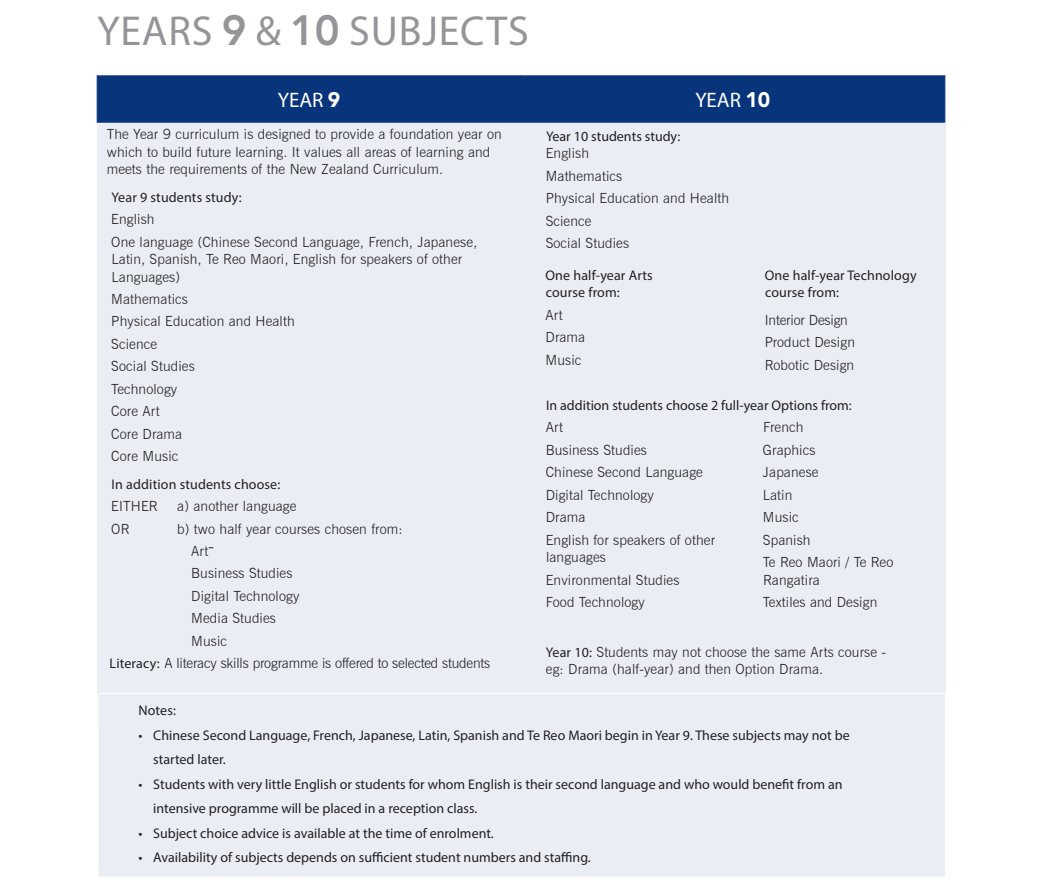
<style>
.page{position:relative;width:1042px;height:893px;background:#fff}
.page>*{position:absolute;margin:0;border:0;box-sizing:border-box;transform-origin:0 0}
.t1{font:42px "Myriad Pro";letter-spacing:.02em;color:#939598}
.t2{font:21px "Myriad Pro";color:#fff}
.t3{font:300 14px/22.4px "News Gothic BT";letter-spacing:.01em;color:#231f20}
.t4{font:14px/17.5px "Myriad Pro";color:#231f20}
.t5{font:300 14px "News Gothic BT";letter-spacing:-.01em;color:#231f20}
.s1{font-family:"Avenir";font-weight:800}
.s2{font-family:"Avenir";font-weight:900}
.s3{font-family:"Myriad Pro";font-weight:400}
</style>
<div class="page">
<div style="left:97px;top:75px;width:849px;height:648px;background:#ebedf5"></div>
<div style="left:98px;top:75px;width:846px;height:48px;background:#08347b"></div>
<hr style="left:97px;top:75px;width:1px;height:48px;background:#08347b">
<hr style="left:520px;top:75px;width:1px;height:48px;background:#08347b">
<hr style="left:944px;top:75px;width:1px;height:48px;background:#08347b">
<hr style="left:97px;top:123px;width:424px;height:1px;background:#fff">
<hr style="left:521px;top:123px;width:424px;height:1px;background:#fff">
<div style="left:98px;top:694px;width:847px;height:183px;background:#ebedf5"></div>
<hr style="left:97px;top:694px;width:2px;height:183px;background:#fff">
<hr style="left:97px;top:693px;width:849px;height:1px;background:#fff">
<hr style="left:945px;top:694px;width:1px;height:183px;background:#fff">
<h1 class="t1" style="left:97px;top:5px;width:433px">YEARS <span class="s1">9</span> &amp; <span class="s1">10</span> SUBJECTS</h1>
<h2 class="t2" style="left:278px;top:87px;width:64px">YEAR <span class="s2">9</span></h2>
<h2 class="t2" style="left:695px;top:87px;width:77px">YEAR <span class="s2">10</span></h2>
<p class="t3" style="left:107px;top:125px;width:397px;line-height:17.5px">The Year 9 curriculum is designed to provide a foundation year on which to build future learning. It values all areas of learning and meets the requirements of the New Zealand Curriculum.</p>
<p class="t4" style="left:112px;top:188px;width:132px">Year 9 students study:</p>
<p class="t3" style="left:111px;top:208px;width:367px">English<br>One language (Chinese Second Language, French, Japanese,</p>
<p class="t3" style="left:112px;top:250px;width:352px;line-height:17.5px">Latin, Spanish, Te Reo Maori, English for speakers of other<br>Languages)</p>
<p class="t3" style="left:111px;top:288px;width:185px">Mathematics<br>Physical Education and Health<br>Science<br>Social Studies<br>Technology<br>Core Art<br>Core Drama<br>Core Music</p>
<p class="t4" style="left:112px;top:475px;width:170px">In addition students choose:</p>
<p class="t3" style="left:111px;top:495px;width:48px">EITHER</p>
<p class="t3" style="left:177px;top:495px;width:121px">a) another language</p>
<p class="t3" style="left:111px;top:517px;width:20px">OR</p>
<p class="t3" style="left:177px;top:517px;width:227px">b) two half year courses chosen from:</p>
<p class="t3" style="left:191px;top:540px;width:19px">Art</p>
<p class="t3" style="left:191px;top:562px;width:103px">Business Studies</p>
<p class="t3" style="left:191px;top:585px;width:110px">Digital Technology</p>
<p class="t3" style="left:191px;top:607px;width:86px">Media Studies</p>
<p class="t3" style="left:191px;top:630px;width:37px">Music</p>
<p class="t5" style="left:110px;top:655px;width:382px"><span class="s3">Literacy:</span> A literacy skills programme is offered to selected students</p>
<p class="t4" style="left:546px;top:127px;width:136px">Year 10 students study:</p>
<p class="t3" style="left:546px;top:142px;width:185px">English<br>Mathematics<br>Physical Education and Health<br>Science<br>Social Studies</p>
<p class="t4" style="left:545px;top:266px;width:109px">One half-year Arts course from:</p>
<p class="t3" style="left:545px;top:303px;width:41px">Art<br>Drama<br>Music</p>
<p class="t4" style="left:765px;top:266px;width:153px">One half-year Technology course from:</p>
<p class="t3" style="left:765px;top:308px;width:92px">Interior Design<br>Product Design<br>Robotic Design</p>
<p class="t4" style="left:546px;top:396px;width:307px">In addition students choose 2 full-year Options from:</p>
<p class="t3" style="left:546px;top:416px;width:171px">Art<br>Business Studies<br>Chinese Second Language<br>Digital Technology<br>Drama<br>English for speakers of other</p>
<p class="t3" style="left:546px;top:546px;width:135px">languages<br>Environmental Studies<br>Food Technology</p>
<p class="t3" style="left:763px;top:416px;width:132px">French<br>Graphics<br>Japanese<br>Latin<br>Music<br>Spanish<br>Te Reo Maori / Te Reo</p>
<p class="t3" style="left:763px;top:568px;width:116px">Rangatira<br>Textiles and Design</p>
<p class="t3" style="left:546px;top:643px;width:342px;line-height:17.5px"><span class="s3">Year 10:</span> Students may not choose the same Arts course - eg: Drama (half-year) and then Option Drama.</p>
<p class="t4" style="left:138px;top:702px;width:39px">Notes:</p>
<p class="t4" style="left:153px;top:723px;width:698px;line-height:24.5px;text-indent:-15px">• Chinese Second Language, French, Japanese, Latin, Spanish and Te Reo Maori begin in Year 9. These subjects may not be started later.</p>
<p class="t4" style="left:153px;top:772px;width:691px;line-height:24.5px;text-indent:-15px">• Students with very little English or students for whom English is their second language and who would benefit from an intensive programme will be placed in a reception class.</p>
<p class="t4" style="left:138px;top:824px;width:357px">• Subject choice advice is available at the time of enrolment.</p>
<p class="t4" style="left:138px;top:849px;width:454px">• Availability of subjects depends on sufficient student numbers and staffing.</p>
</div>
